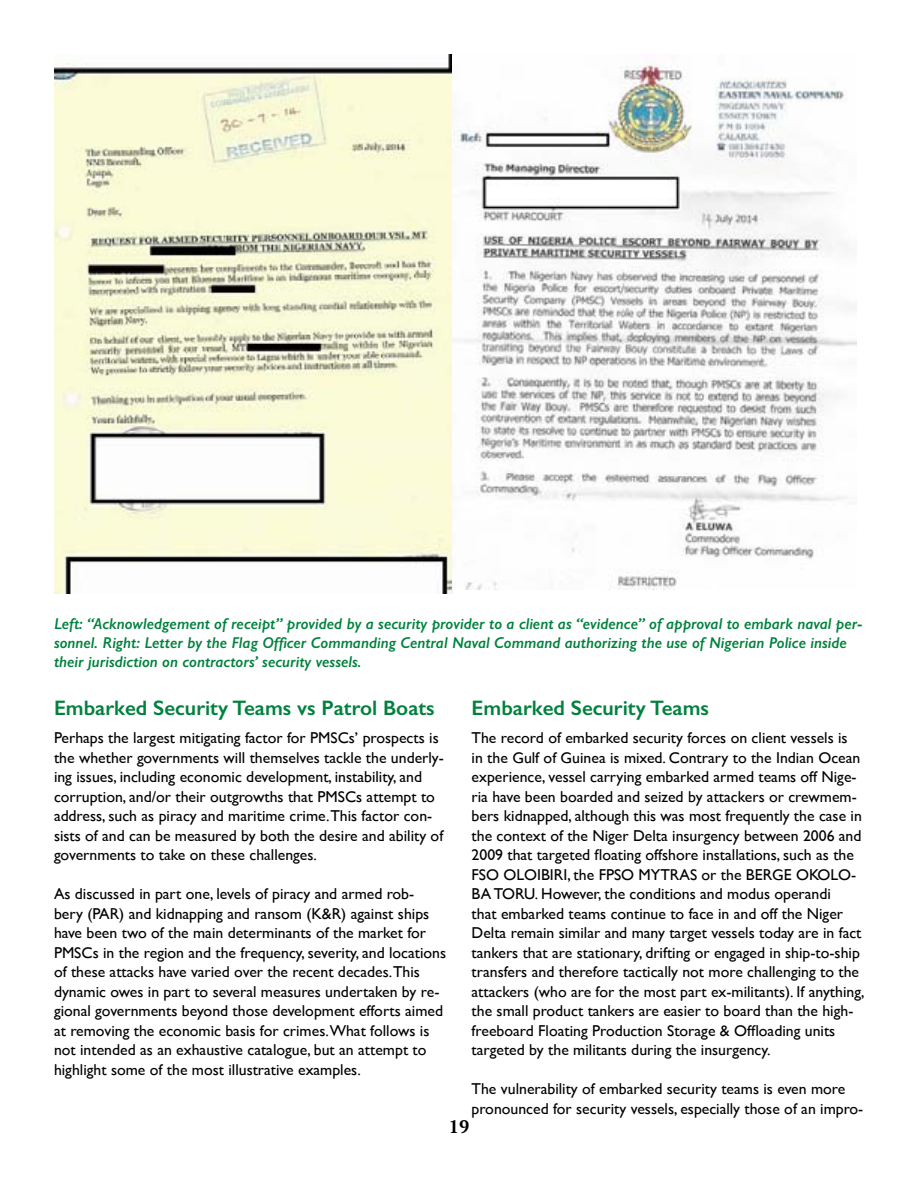
<style>
.page{position:relative;width:918px;height:1188px;background:#fff}
.page>*{position:absolute;margin:0;border:0;box-sizing:border-box;transform-origin:0 0}
.t1{font:600 21px "Gill Sans";color:#00813e}
.t2{font:700 18px "PT Serif";color:#000}
.t3{font:15.75px/19.5px "Gill Sans";color:#000}
.t4{font:italic 600 15.75px/18.9px "Gill Sans";color:#00813e}
</style>
<div class="page">
<img style="left:54px;top:54px;width:399px;height:540px">
<img style="left:453px;top:65px;width:404px;height:525px">
<p class="t4" style="left:54px;top:614px;width:810px">Left: “Acknowledgement of receipt” provided by a security provider to a client as “evidence” of approval to embark naval per&shy;sonnel. Right: Letter by the Flag Officer Commanding Central Naval Command authorizing the use of Nigerian Police inside their jurisdiction on contractors’ security vessels.</p>
<h1 class="t1" style="left:54px;top:695px;width:382px">Embarked Security Teams vs Patrol Boats</h1>
<p class="t3" style="left:54px;top:728px;width:391px">Perhaps the largest mitigating factor for PMSCs’ prospects is the whether governments will themselves tackle the underly&shy;ing issues, including economic development, instability, and corruption, and/or their outgrowths that PMSCs attempt to address, such as piracy and maritime crime.This factor con&shy;sists of and can be measured by both the desire and ability of governments to take on these challenges.</p>
<p class="t3" style="left:54px;top:884px;width:394px">As discussed in part one, levels of piracy and armed rob&shy;bery (PAR) and kidnapping and ransom (K&amp;R) against ships have been two of the main determinants of the market for PMSCs in the region and the frequency, severity, and locations of these attacks have varied over the recent decades.This dynamic owes in part to several measures undertaken by re&shy;gional governments beyond those development efforts aimed at removing the economic basis for crimes.What follows is not intended as an exhaustive catalogue, but an attempt to highlight some of the most illustrative examples.</p>
<h1 class="t1" style="left:472px;top:695px;width:239px">Embarked Security Teams</h1>
<p class="t3" style="left:472px;top:728px;width:395px">The record of embarked security forces on client vessels is<br>in the Gulf of Guinea is mixed. Contrary to the Indian Ocean experience, vessel carrying embarked armed teams off Nige&shy;ria have been boarded and seized by attackers or crewmem&shy;bers kidnapped, although this was most frequently the case in the context of the Niger Delta insurgency between 2006 and 2009 that targeted floating offshore installations, such as the FSO OLOIBIRI, the FPSO MYTRAS or the BERGE OKOLO-BA TORU. However, the conditions and modus operandi<br>that embarked teams continue to face in and off the Niger Delta remain similar and many target vessels today are in fact tankers that are stationary, drifting or engaged in ship-to-ship transfers and therefore tactically not more challenging to the attackers (who are for the most part ex-militants). If anything, the small product tankers are easier to board than the high&shy;freeboard Floating Production Storage &amp; Offloading units targeted by the militants during the insurgency.</p>
<p class="t3" style="left:472px;top:1079px;width:393px">The vulnerability of embarked security teams is even more pronounced for security vessels, especially those of an impro-</p>
<p class="t2" style="left:449px;top:1115px;width:22px">19</p>
</div>
